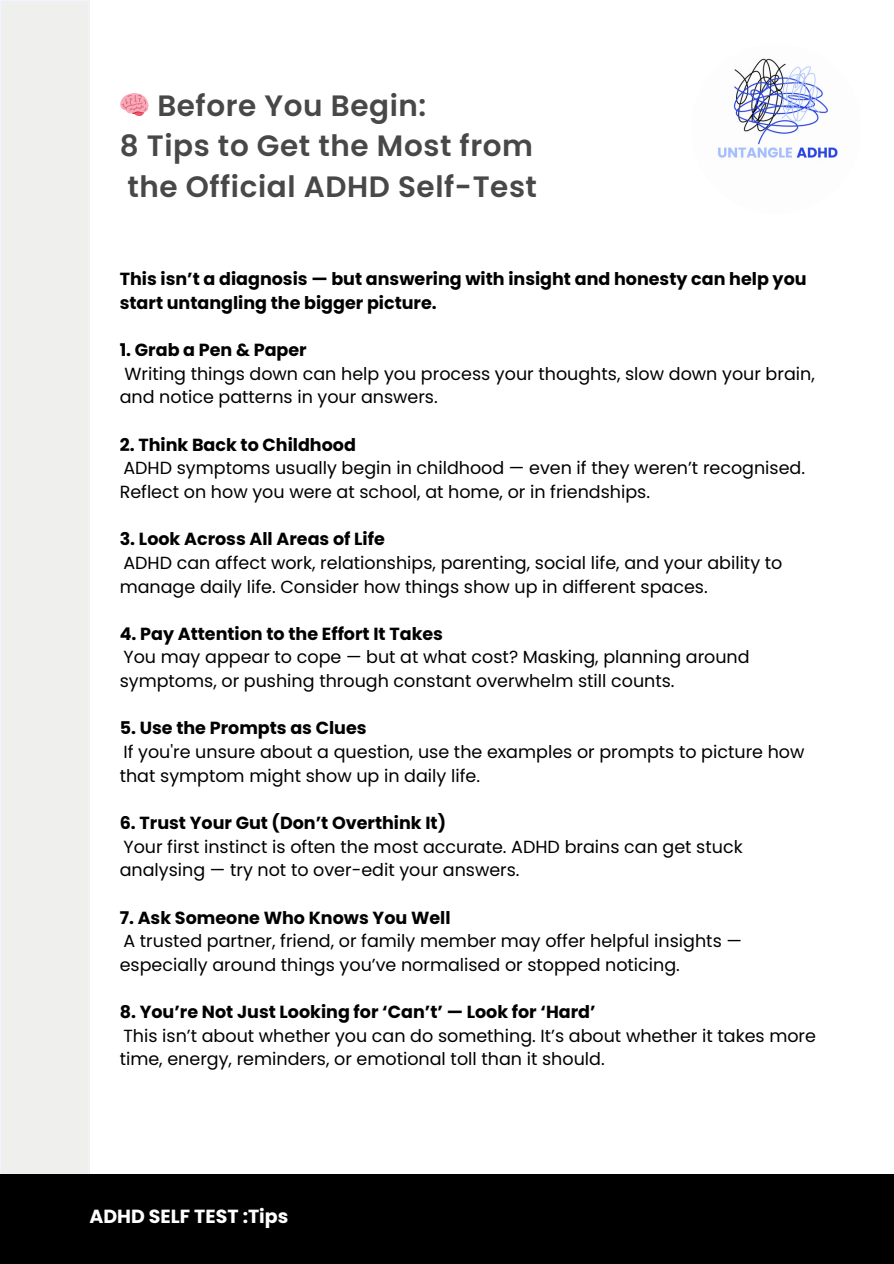
<style>
.page{position:relative;width:894px;height:1264px;background:#fff}
.page>*{position:absolute;margin:0;border:0;box-sizing:border-box;transform-origin:0 0}
.t1{font:600 29.4px/40.5px "Poppins";letter-spacing:.02em;color:#484848}
.t2{font:700 18.9px "Poppins";color:#fff}
.t3{font:17.55px/23.7px "Poppins";color:#000}
.t4{font:700 17.55px/23.7px "Poppins";color:#000}
</style>
<div class="page">
<div style="left:0;top:0;width:89px;height:1173px;background:#efefed"></div>
<img style="left:690px;top:43px;width:171px;height:171px;border-radius:50%">
<div style="left:0;top:1173px;width:893px;height:90px;background:#000"></div>
<h1 class="t1" style="left:120px;top:85px;width:418px;text-indent:38px">Before You Begin:<br>8 Tips to Get the Most from the Official ADHD Self-Test</h1>
<h2 class="t4" style="left:120px;top:267px;width:688px">This isn’t a diagnosis — but answering with insight and honesty can help you start untangling the bigger picture.</h2>
<p class="t4" style="left:120px;top:338px;width:188px">1. Grab a Pen &amp; Paper</p>
<p class="t3" style="left:120px;top:362px;width:696px">Writing things down can help you process your thoughts, slow down your brain, and notice patterns in your answers.</p>
<p class="t4" style="left:120px;top:432px;width:238px">2. Think Back to Childhood</p>
<p class="t3" style="left:120px;top:456px;width:686px">ADHD symptoms usually begin in childhood — even if they weren’t recognised.<br>Reflect on how you were at school, at home, or in friendships.</p>
<p class="t4" style="left:120px;top:527px;width:266px">3. Look Across All Areas of Life</p>
<p class="t3" style="left:120px;top:551px;width:664px">ADHD can affect work, relationships, parenting, social life, and your ability to manage daily life. Consider how things show up in different spaces.</p>
<p class="t4" style="left:120px;top:622px;width:325px">4. Pay Attention to the Effort It Takes</p>
<p class="t3" style="left:120px;top:645px;width:631px">You may appear to cope — but at what cost? Masking, planning around symptoms, or pushing through constant overwhelm still counts.</p>
<p class="t4" style="left:120px;top:716px;width:248px">5. Use the Prompts as Clues</p>
<p class="t3" style="left:120px;top:740px;width:686px">If you're unsure about a question, use the examples or prompts to picture how that symptom might show up in daily life.</p>
<p class="t4" style="left:120px;top:811px;width:328px">6. Trust Your Gut (Don’t Overthink It)</p>
<p class="t3" style="left:120px;top:834px;width:624px">Your first instinct is often the most accurate. ADHD brains can get stuck analysing — try not to over-edit your answers.</p>
<p class="t4" style="left:120px;top:905px;width:332px">7. Ask Someone Who Knows You Well</p>
<p class="t3" style="left:120px;top:929px;width:623px">A trusted partner, friend, or family member may offer helpful insights — especially around things you’ve normalised or stopped noticing.</p>
<p class="t4" style="left:120px;top:1000px;width:477px">8. You’re Not Just Looking for ‘Can’t’ — Look for ‘Hard’</p>
<p class="t3" style="left:120px;top:1023px;width:697px">This isn’t about whether you can do something. It’s about whether it takes more time, energy, reminders, or emotional toll than it should.</p>
<h2 class="t2" style="left:89px;top:1203px;width:200px">ADHD SELF TEST :Tips</h2>
</div>
